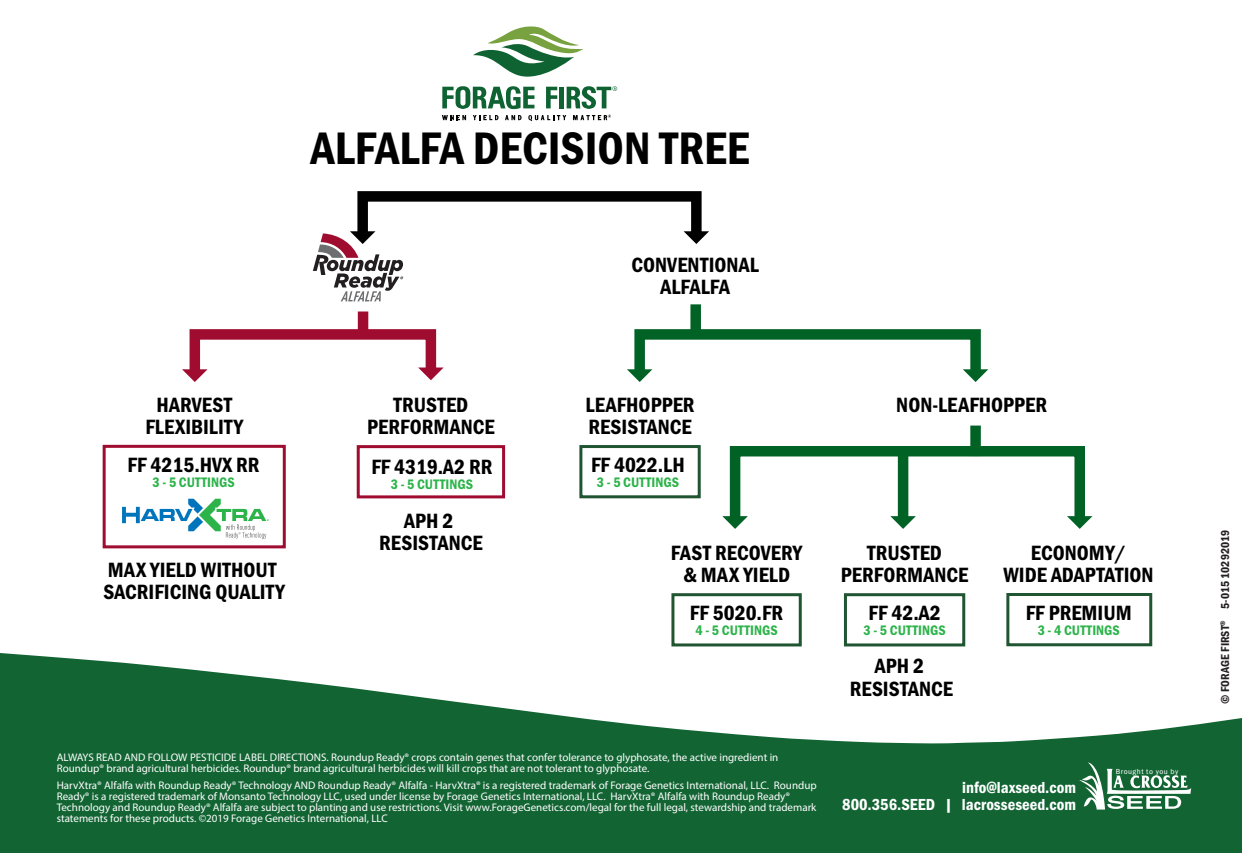
<style>
.page{position:relative;width:1242px;height:853px;background:#fff}
.page>*{position:absolute;margin:0;border:0;box-sizing:border-box;transform-origin:0 0}
.t1{font:47.25px "Franklin Gothic URW Con Dem";color:#000}
.t2{font:21.45px/22px "Franklin Gothic URW Con Dem";color:#000;text-align:center}
.t3{font:16.5px/17.1px "Franklin Gothic URW Con Dem";color:#fff;text-align:right}
.t4{font:14.25px "Franklin Gothic URW Con Dem";letter-spacing:.005em;color:#2cb34a}
.t5{font:12px "Franklin Gothic URW Con Dem";color:#231f20}
.t6{font:11.1px/11.1px "Myriad Pro";color:#fff}
.t7{font:7.5px "Franklin Gothic URW Con Boo";letter-spacing:.06em;color:#fff;scale:1.14 1}
</style>
<div class="page">
<svg style="left:182px;top:324px;width:262px;height:58px"></svg>
<div style="left:357px;top:191px;width:345px;height:47px;border:10px solid #000"></div>
<svg style="left:684px;top:231px;width:25px;height:13px"></svg>
<div style="left:634px;top:329px;width:347px;height:47px;border:10px solid #006224"></div>
<svg style="left:627px;top:369px;width:25px;height:13px"></svg>
<svg style="left:963px;top:369px;width:25px;height:13px"></svg>
<div style="left:730px;top:446px;width:355px;height:77px;border:10px solid #006224"></div>
<svg style="left:722px;top:516px;width:26px;height:13px"></svg>
<svg style="left:1067px;top:516px;width:25px;height:13px"></svg>
<div style="left:898px;top:451px;width:10px;height:67px;background:#006224"></div>
<svg style="left:890px;top:516px;width:26px;height:13px"></svg>
<div style="left:970px;top:425px;width:11px;height:31px;background:#006224"></div>
<div style="left:690px;top:304px;width:11px;height:33px;background:#006224"></div>
<div style="left:358px;top:311px;width:10px;height:28px;background:#9f0c30"></div>
<svg style="left:473px;top:26px;width:110px;height:51px"></svg>
<svg style="left:546px;top:87px;width:11px;height:21px"></svg>
<svg style="left:442px;top:86px;width:92px;height:23px"></svg>
<hr style="left:560px;top:87px;width:4px;height:21px;background:#0f6333">
<svg style="left:567px;top:86px;width:50px;height:23px"></svg>
<svg style="left:442px;top:115px;width:24px;height:5px"></svg>
<svg style="left:473px;top:115px;width:26px;height:5px"></svg>
<svg style="left:505px;top:115px;width:17px;height:5px"></svg>
<svg style="left:528px;top:115px;width:38px;height:6px"></svg>
<svg style="left:573px;top:115px;width:38px;height:5px"></svg>
<svg style="left:0;top:642px;width:1242px;height:211px;fill:#126433"></svg>
<svg style="left:313px;top:231px;width:90px;height:70px"></svg>
<svg style="left:1079px;top:762px;width:112px;height:47px"></svg>
<svg style="left:122px;top:498px;width:147px;height:41px"></svg>
<div style="left:103px;top:445px;width:183px;height:103px;border:3px solid #9f0c30"></div>
<div style="left:357px;top:445px;width:148px;height:53px;border:3px solid #9f0c30"></div>
<div style="left:844px;top:593px;width:121px;height:53px;border:3px solid #205532"></div>
<div style="left:671px;top:593px;width:131px;height:53px;border:3px solid #205532"></div>
<div style="left:579px;top:445px;width:122px;height:53px;border:3px solid #205532"></div>
<div style="left:1006px;top:593px;width:146px;height:53px;border:3px solid #205532"></div>
<h1 class="t1" style="left:311px;top:117px;width:440px">ALFALFA DECISION TREE</h1>
<h2 class="t2" style="left:632px;top:253px;width:129px">CONVENTIONAL<br>ALFALFA</h2>
<h2 class="t2" style="left:145px;top:393px;width:99px">HARVEST<br>FLEXIBILITY</h2>
<h2 class="t2" style="left:586px;top:393px;width:110px;text-align:left">LEAFHOPPER<br>RESISTANCE</h2>
<h2 class="t2" style="left:896px;top:393px;width:152px">NON-LEAFHOPPER</h2>
<h2 class="t2" style="left:367px;top:393px;width:129px">TRUSTED<br>PERFORMANCE</h2>
<h2 class="t2" style="left:128px;top:452px;width:133px">FF 4215.HVX RR</h2>
<p class="t4" style="left:153px;top:472px;width:84px">3 - 5 CUTTINGS</p>
<h2 class="t2" style="left:103px;top:558px;width:183px;text-align:left">MAX YIELD WITHOUT<br>SACRIFICING QUALITY</h2>
<h2 class="t2" style="left:371px;top:454px;width:123px">FF 4319.A2 RR</h2>
<p class="t4" style="left:391px;top:474px;width:84px">3 - 5 CUTTINGS</p>
<h2 class="t2" style="left:379px;top:508px;width:105px">APH 2<br>RESISTANCE</h2>
<h2 class="t2" style="left:591px;top:452px;width:95px">FF 4022.LH</h2>
<p class="t4" style="left:597px;top:472px;width:84px">3 - 5 CUTTINGS</p>
<h2 class="t2" style="left:671px;top:541px;width:133px">FAST RECOVERY &amp; MAX YIELD</h2>
<h2 class="t2" style="left:690px;top:600px;width:95px">FF 5020.FR</h2>
<p class="t4" style="left:695px;top:620px;width:84px">4 - 5 CUTTINGS</p>
<p class="t6" style="left:57px;top:751px;width:723px">ALWAYS READ AND FOLLOW PESTICIDE LABEL DIRECTIONS. Roundup Ready® crops contain genes that confer tolerance to glyphosate, the active ingredient in<br>Roundup® brand agricultural herbicides. Roundup® brand agricultural herbicides will kill crops that are not tolerant to glyphosate.</p>
<p class="t6" style="left:57px;top:779px;width:762px">HarvXtra® Alfalfa with Roundup Ready® Technology AND Roundup Ready® Alfalfa - HarvXtra® is a registered trademark of Forage Genetics International, LLC. Roundup Ready® is a registered trademark of Monsanto Technology LLC, used under license by Forage Genetics International, LLC. HarvXtra® Alfalfa with Roundup Ready® Technology and Roundup Ready® Alfalfa are subject to planting and use restrictions. Visit www.ForageGenetics.com/legal for the full legal, stewardship and trademark statements for these products. ©2019 Forage Genetics International, LLC</p>
<h2 class="t2" style="left:841px;top:541px;width:129px">TRUSTED<br>PERFORMANCE</h2>
<h2 class="t2" style="left:1003px;top:541px;width:152px">ECONOMY/<br>WIDE ADAPTATION</h2>
<h2 class="t2" style="left:869px;top:600px;width:74px">FF 42.A2</h2>
<p class="t4" style="left:863px;top:620px;width:84px">3 - 5 CUTTINGS</p>
<h2 class="t2" style="left:850px;top:654px;width:105px">APH 2<br>RESISTANCE</h2>
<h2 class="t2" style="left:1026px;top:600px;width:108px">FF PREMIUM</h2>
<p class="t4" style="left:1038px;top:620px;width:84px">3 - 4 CUTTINGS</p>
<p class="t7" style="left:1116px;top:766px;width:56px">Brought to you by</p>
<h3 class="t3" style="left:842px;top:777px;width:235px">info@laxseed.com<br>800.356.SEED | lacrosseseed.com</h3>
<p class="t5" style="left:1217px;top:703px;width:175px;rotate:-90deg">© FORAGE FIRST<sup>®</sup> 5-015 10292019</p>
</div>
